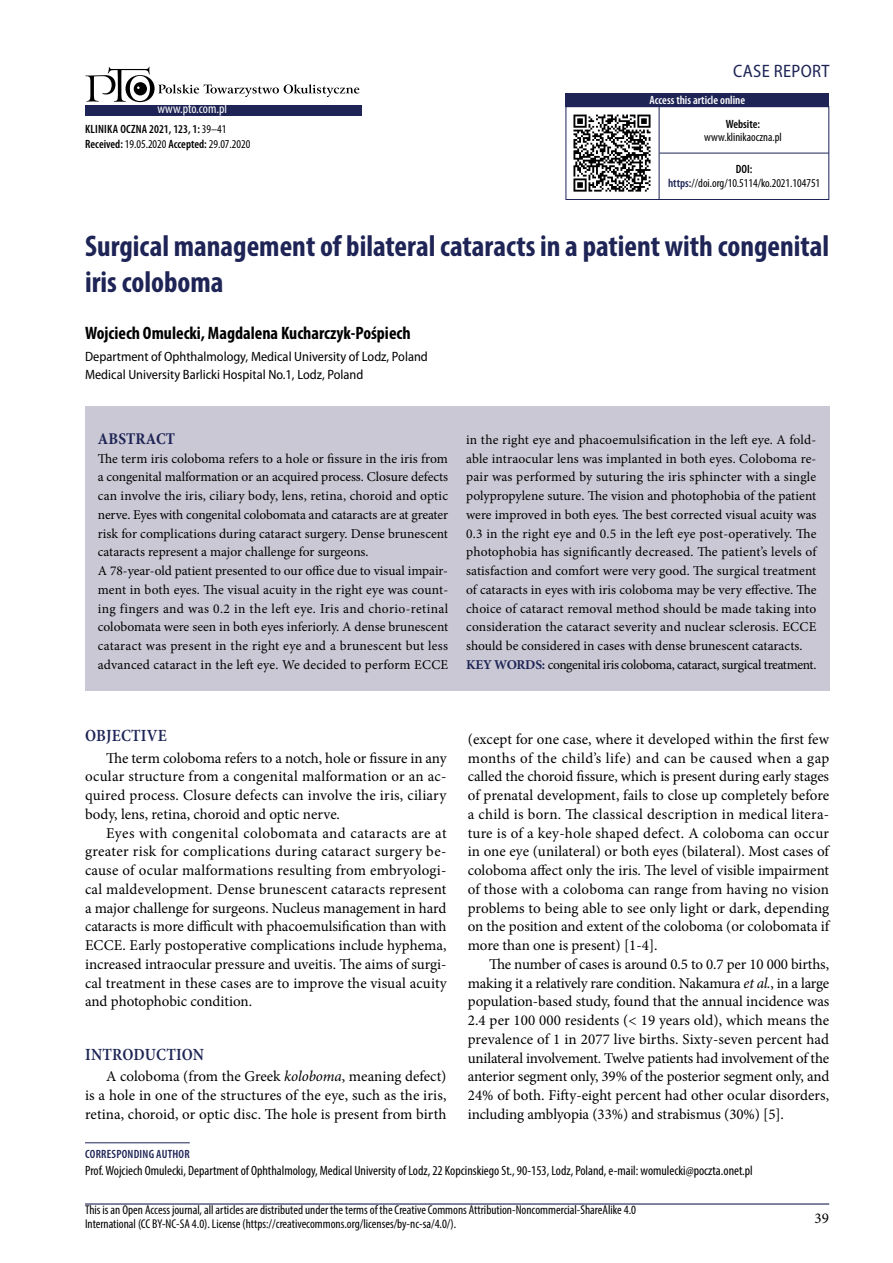
<style>
.page{position:relative;width:893px;height:1263px;background:#fff}
.page>*{position:absolute;margin:0;border:0;box-sizing:border-box;transform-origin:0 0}
.t1{font:700 condensed 30px/36px "Myriad Pro";color:#1e2556}
.t2{font:700 condensed 18px "Myriad Pro";color:#000}
.t3{font:semi-condensed 18px "Myriad Pro";letter-spacing:.02em;color:#1e2556}
.t4{font:600 condensed 17.25px "Minion Pro";letter-spacing:.01em;color:#1e2556}
.t5{font:700 condensed 16.5px "Minion Pro";letter-spacing:.01em;color:#1e2556}
.t6{font:15px/18.8px "Minion Pro";letter-spacing:-.005em;color:#000;text-align:justify}
.t7{font:13.5px/18.8px "Minion Pro";letter-spacing:.005em;color:#000}
.t8{font:condensed 13.5px "Myriad Pro";color:#000}
.t9{font:semi-condensed 13.5px/18px "Myriad Pro";color:#000}
.t10{font:condensed 13.5px "Myriad Pro";color:#fff}
.t11{font:condensed 12.75px/14.2px "Myriad Pro";color:#000}
.t12{font:600 condensed 12px/14.4px "Myriad Pro";letter-spacing:.02em;color:#000}
.t13{font:condensed 12px/14.4px "Myriad Pro";color:#000;text-align:center}
.t14{font:600 condensed 12px "Myriad Pro";color:#fff}
.t15{font:600 condensed 12px "Myriad Pro";letter-spacing:.02em;color:#1e2556}
.s1{font-weight:400}
.s2{font-weight:600}
.s3{font-weight:600;color:#1e2556}
.s4{font-weight:700;color:#1e2556}
.s5{font-weight:700;font-stretch:condensed;color:#1e2556}
.s6{font-style:italic}
</style>
<div class="page">
<hr style="left:85px;top:1203px;width:744px;height:1px;background:#1e2556">
<svg style="left:85px;top:66px;width:274px;height:36px"></svg>
<div style="left:85px;top:105px;width:276px;height:11px;background:#1e2556"></div>
<div style="left:85px;top:406px;width:744px;height:285px;background:#cac8d4"></div>
<div style="left:566px;top:106px;width:263px;height:94px;border:1px solid #1e2556"></div>
<svg style="left:573px;top:114px;width:78px;height:72px"></svg>
<svg style="left:573px;top:115px;width:77px;height:77px"></svg>
<div style="left:566px;top:94px;width:263px;height:13px;background:#1e2556"></div>
<hr style="left:659px;top:107px;width:1px;height:92px;background:#1e2556">
<hr style="left:659px;top:153px;width:170px;height:1px;background:#1e2556">
<hr style="left:85px;top:1142px;width:105px;height:1px;background:#1e2556">
<p class="t10" style="left:157px;top:101px;width:71px">www.pto.com.pl</p>
<p class="t12" style="left:85px;top:122px;width:167px">KLINIKA OCZNA 2021, 123, 1: <span class="s1">39–41<br></span>Received: <span class="s1">19.05.2020</span> Accepted: <span class="s1">29.07.2020</span></p>
<p class="t3" style="left:733px;top:62px;width:98px">CASE REPORT</p>
<p class="t14" style="left:650px;top:93px;width:97px">Access this article online</p>
<p class="t12" style="left:726px;top:116px;width:36px">Website:</p>
<p class="t13" style="left:668px;top:161px;width:154px"><span class="s2">DOI: </span><span class="s3">https:</span>//doi.org/10.5114/ko.2021.104751</p>
<p class="t13" style="left:704px;top:130px;width:79px">www.klinikaoczna.pl</p>
<h1 class="t1" style="left:85px;top:228px;width:746px">Surgical management of bilateral cataracts in a patient with congenital iris coloboma</h1>
<p class="t2" style="left:85px;top:322px;width:327px">Wojciech Omulecki, Magdalena Kucharczyk-Pośpiech</p>
<p class="t9" style="left:85px;top:348px;width:344px">Department of Ophthalmology, Medical University of Lodz, Poland<br>Medical University Barlicki Hospital No.1, Lodz, Poland</p>
<p class="t5" style="left:98px;top:427px;width:79px">ABSTRACT</p>
<p class="t7" style="left:98px;top:449px;width:352px">The term iris coloboma refers to a hole or fissure in the iris from a congenital malformation or an acquired process. Closure defects can involve the iris, ciliary body, lens, retina, choroid and optic nerve. Eyes with congenital colobomata and cataracts are at greater risk for complications during cataract surgery. Dense brunescent cataracts represent a major challenge for surgeons.<br>A 78-year-old patient presented to our office due to visual impair&shy;ment in both eyes. The visual acuity in the right eye was count&shy;ing fingers and was 0.2 in the left eye. Iris and chorio-retinal colobomata were seen in both eyes inferiorly. A dense brunescent cataract was present in the right eye and a brunescent but less advanced cataract in the left eye. We decided to perform ECCE</p>
<p class="t7" style="left:466px;top:430px;width:352px">in the right eye and phacoemulsification in the left eye. A fold&shy;able intraocular lens was implanted in both eyes. Coloboma re&shy;pair was performed by suturing the iris sphincter with a single polypropylene suture. The vision and photophobia of the patient were improved in both eyes. The best corrected visual acuity was 0.3 in the right eye and 0.5 in the left eye post-operatively. The photophobia has significantly decreased. The patient’s levels of satisfaction and comfort were very good. The surgical treatment of cataracts in eyes with iris coloboma may be very effective. The choice of cataract removal method should be made taking into consideration the cataract severity and nuclear sclerosis. ECCE should be considered in cases with dense brunescent cataracts.<br><span class="s4">KEY WORDS</span><span class="s5">:</span> congenital iris coloboma, cataract, surgical treatment.</p>
<p class="t4" style="left:85px;top:723px;width:83px">OBJECTIVE</p>
<p class="t6" style="left:85px;top:748px;width:363px;text-indent:21px">The term coloboma refers to a notch, hole or fissure in any ocular structure from a congenital malformation or an ac&shy;quired process. Closure defects can involve the iris, ciliary body, lens, retina, choroid and optic nerve.</p>
<p class="t6" style="left:85px;top:823px;width:363px;text-indent:21px">Eyes with congenital colobomata and cataracts are at greater risk for complications during cataract surgery be&shy;cause of ocular malformations resulting from embryologi&shy;cal maldevelopment. Dense brunescent cataracts represent a major challenge for surgeons. Nucleus management in hard cataracts is more difficult with phacoemulsification than with ECCE. Early postoperative complications include hyphema, increased intraocular pressure and uveitis. The aims of surgi&shy;cal treatment in these cases are to improve the visual acuity and photophobic condition.</p>
<p class="t4" style="left:85px;top:1042px;width:121px">INTRODUCTION</p>
<p class="t6" style="left:85px;top:1067px;width:363px;text-indent:21px">A coloboma (from the Greek <span class="s6">koloboma</span>, meaning defect) is a hole in one of the structures of the eye, such as the iris, retina, choroid, or optic disc. The hole is present from birth</p>
<p class="t6" style="left:468px;top:730px;width:363px">(except for one case, where it developed within the first few months of the child’s life) and can be caused when a gap called the choroid fissure, which is present during early stages of prenatal development, fails to close up completely before a child is born. The classical description in medical litera&shy;ture is of a key-hole shaped defect. A coloboma can occur in one eye (unilateral) or both eyes (bilateral). Most cases of coloboma affect only the iris. The level of visible impairment of those with a coloboma can range from having no vision problems to being able to see only light or dark, depending on the position and extent of the coloboma (or colobomata if more than one is present) [1-4].</p>
<p class="t6" style="left:468px;top:955px;width:363px;text-indent:21px">The number of cases is around 0.5 to 0.7 per 10 000 births, making it a relatively rare condition. Nakamura <span class="s6">et al.</span>, in a large population-based study, found that the annual incidence was 2.4 per 100 000 residents (&lt; 19 years old), which means the prevalence of 1 in 2077 live births. Sixty-seven percent had unilateral involvement. Twelve patients had involvement of the anterior segment only, 39% of the posterior segment only, and 24% of both. Fifty-eight percent had other ocular disorders, including amblyopia (33%) and strabismus (30%) [5].</p>
<p class="t15" style="left:85px;top:1147px;width:43px">Correspondin</p>
<p class="t15" style="left:149px;top:1147px;width:37px">g author</p>
<p class="t8" style="left:85px;top:1162px;width:669px">Prof. Wojciech Omulecki, Department of Ophthalmology, Medical University of Lodz, 22 Kopcinskiego St., 90-153, Lodz, Poland, e-mail: womulecki@poczta.onet.pl</p>
<p class="t11" style="left:85px;top:1203px;width:552px">This is an Open Access journal, all articles are distributed under the terms of the Creative Commons Attribution-Noncommercial-ShareAlike 4.0<br>International (CC BY-NC-SA 4.0). License (https://creativecommons.org/licenses/by-nc-sa/4.0/).</p>
<p class="t6" style="left:815px;top:1209px;width:16px">39</p>
</div>
